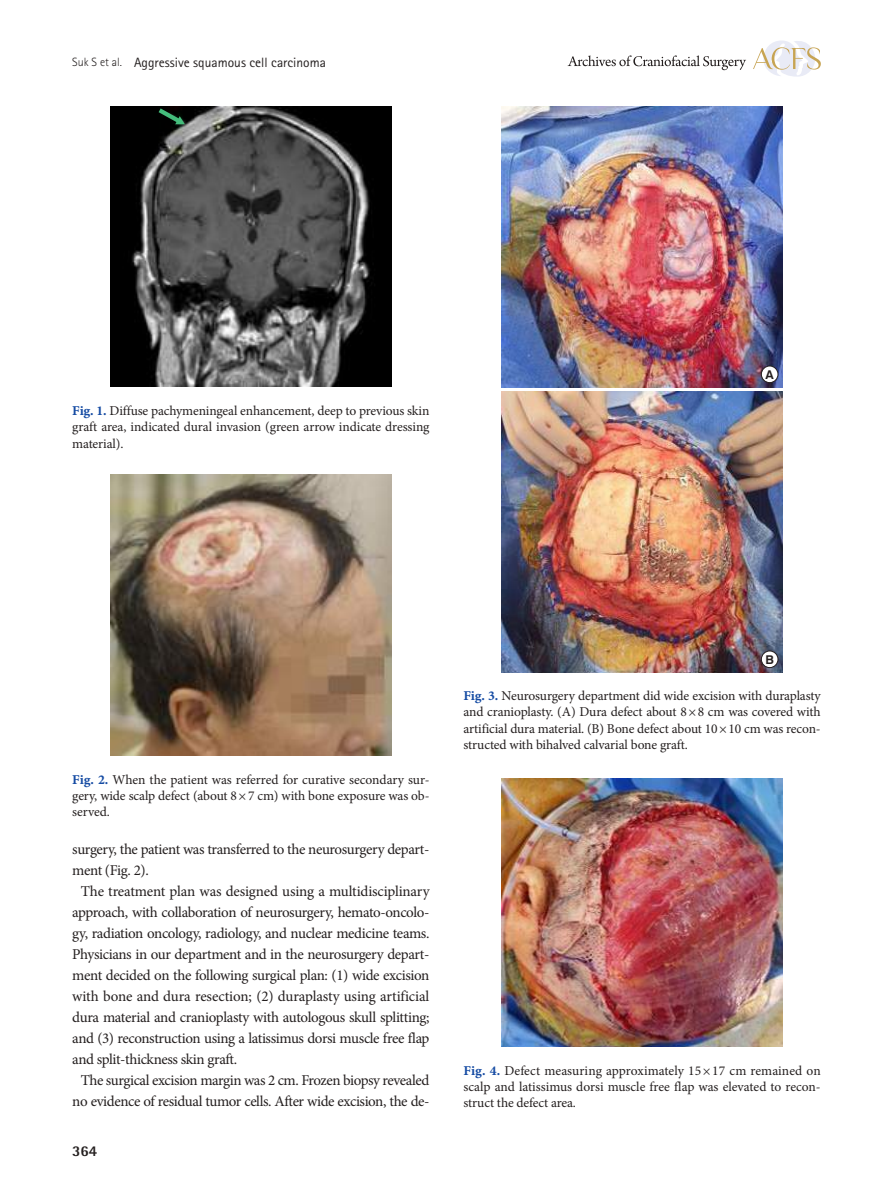
<style>
.page{position:relative;width:893px;height:1191px;background:#fff}
.page>*{position:absolute;margin:0;border:0;box-sizing:border-box;transform-origin:0 0}
.t1{font:15px "Minion Pro";letter-spacing:-.025em;color:#241f1f}
.t2{font:800 15px "Rotis Semi Sans Std";color:#241f1f}
.t3{font:13.5px/16.2px "Minion Pro";letter-spacing:-.005em;color:#241f1f;text-align:justify}
.t4{font:13.5px "Rotis Sans Serif Std";color:#241f1f}
.t5{font:700 12.15px "Swiss 721 BT";color:#241f1f}
.s1{font-weight:300;font-size:12px}
.s2{font-family:"Minion Pro Bold Capt";color:#154ba3}
</style>
<div class="page">
<svg style="left:753px;top:40px;width:68px;height:37px"></svg>
<svg style="left:568px;top:55px;width:178px;height:15px"></svg>
<img style="left:111px;top:106px;width:280px;height:281px">
<img style="left:111px;top:475px;width:280px;height:280px">
<img style="left:502px;top:391px;width:280px;height:281px">
<img style="left:502px;top:106px;width:280px;height:281px">
<div style="left:761px;top:366px;width:17px;height:16px;background:#fff;border-radius:50%"></div>
<div style="left:761px;top:366px;width:17px;height:17px;border:1px solid #241f1f;border-radius:50%"></div>
<div style="left:761px;top:651px;width:17px;height:16px;background:#fff;border-radius:50%"></div>
<div style="left:761px;top:651px;width:17px;height:17px;border:1px solid #241f1f;border-radius:50%"></div>
<img style="left:502px;top:778px;width:280px;height:268px">
<svg style="left:159px;top:108px;width:26px;height:16px"></svg>
<p class="t4" style="left:72px;top:54px;width:255px"><span class="s1">Suk S et al.</span> Aggressive squamous cell carcinoma</p>
<p class="t3" style="left:72px;top:403px;width:359px"><span class="s2">Fig. 1.</span> Diffuse pachymeningeal enhancement, deep to previous skin graft area, indicated dural invasion (green arrow indicate dressing material).</p>
<p class="t5" style="left:765px;top:367px;width:10px">A</p>
<p class="t3" style="left:72px;top:771px;width:359px"><span class="s2">Fig. 2.</span> When the patient was referred for curative secondary sur&shy;gery, wide scalp defect (about 8 × 7 cm) with bone exposure was ob&shy;served.</p>
<p class="t1" style="left:72px;top:839px;width:359px">surgery, the patient was transferred to the neurosurgery depart-</p>
<p class="t1" style="left:72px;top:860px;width:78px">ment (Fig. 2).</p>
<p class="t1" style="left:81px;top:881px;width:350px">The treatment plan was designed using a multidisciplinary</p>
<p class="t1" style="left:72px;top:902px;width:359px">approach, with collaboration of neurosurgery, hemato-oncolo-</p>
<p class="t1" style="left:72px;top:923px;width:359px">gy, radiation oncology, radiology, and nuclear medicine teams.</p>
<p class="t1" style="left:72px;top:944px;width:359px">Physicians in our department and in the neurosurgery depart-</p>
<p class="t1" style="left:72px;top:965px;width:359px">ment decided on the following surgical plan: (1) wide excision</p>
<p class="t1" style="left:72px;top:986px;width:359px">with bone and dura resection; (2) duraplasty using artificial</p>
<p class="t1" style="left:72px;top:1007px;width:359px">dura material and cranioplasty with autologous skull splitting;</p>
<p class="t1" style="left:72px;top:1028px;width:359px">and (3) reconstruction using a latissimus dorsi muscle free flap</p>
<p class="t1" style="left:72px;top:1049px;width:166px">and split-thickness skin graft.</p>
<p class="t1" style="left:81px;top:1070px;width:350px">The surgical excision margin was 2 cm. Frozen biopsy revealed</p>
<p class="t1" style="left:72px;top:1091px;width:359px">no evidence of residual tumor cells. After wide excision, the de-</p>
<p class="t2" style="left:72px;top:1141px;width:27px">364</p>
<p class="t5" style="left:765px;top:652px;width:10px">B</p>
<p class="t3" style="left:463px;top:688px;width:359px"><span class="s2">Fig. 3.</span> Neurosurgery department did wide excision with duraplasty and cranioplasty. (A) Dura defect about 8 × 8 cm was covered with artificial dura material. (B) Bone defect about 10 × 10 cm was recon&shy;structed with bihalved calvarial bone graft.</p>
<p class="t3" style="left:463px;top:1062px;width:359px"><span class="s2">Fig. 4.</span> Defect measuring approximately 15 × 17 cm remained on scalp and latissimus dorsi muscle free flap was elevated to recon&shy;struct the defect area.</p>
</div>
